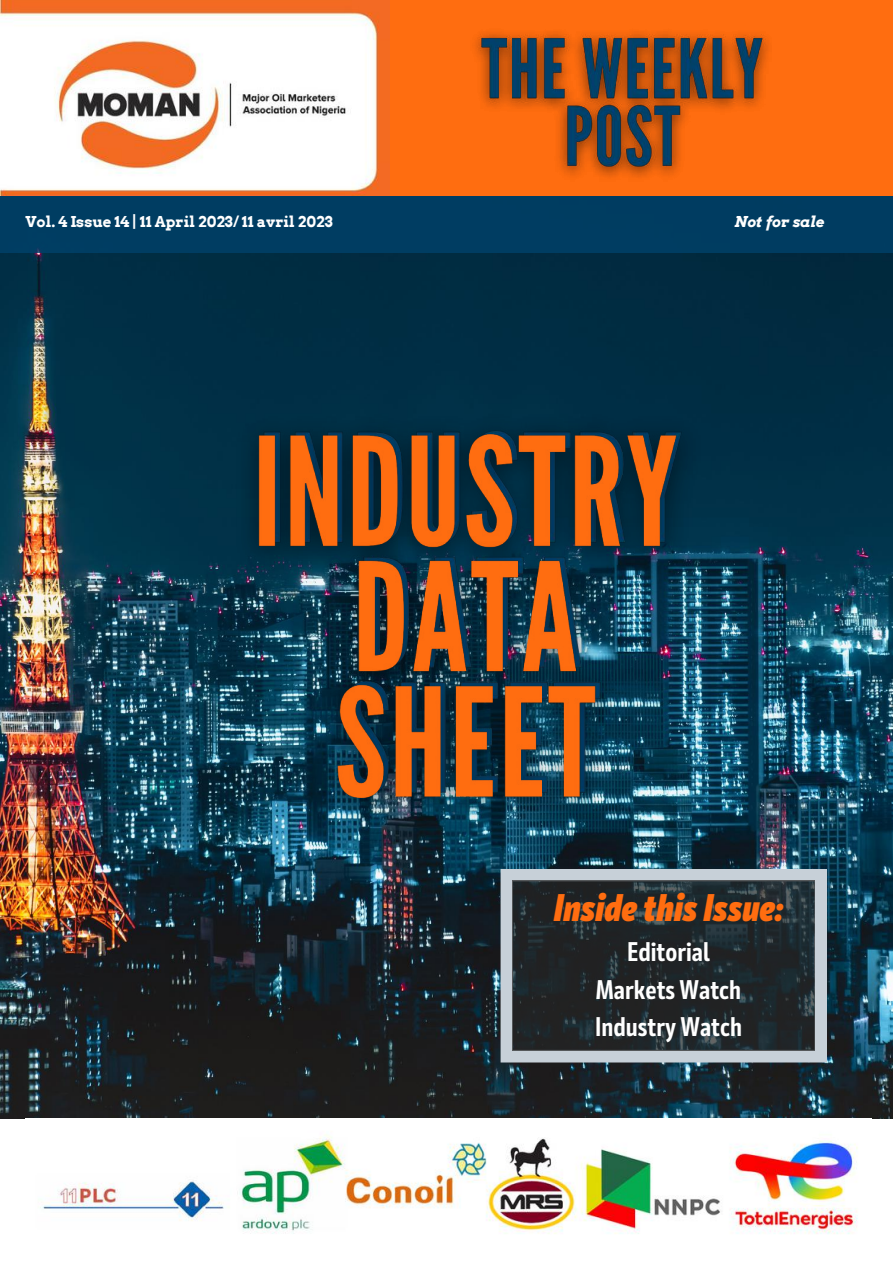
<style>
.page{position:relative;width:893px;height:1264px;background:#fff}
.page>*{position:absolute;margin:0;border:0;box-sizing:border-box;transform-origin:0 0}
.t1{font:italic 900 38.4px "Mozer";color:#ff6d10}
.t2{font:700 27px/37px "Mozer";color:#fff;text-align:center}
.t3{font:700 15px "Arvo";color:#fff}
.t4{font:italic 700 15px "Arvo";color:#fff}
</style>
<div class="page">
<img style="left:0;top:253px;width:892px;height:865px">
<div style="left:500px;top:869px;width:327px;height:193px;background:#c7d0d8"></div>
<img style="left:0;top:0;width:391px;height:195px">
<svg style="left:512px;top:880px;width:302px;height:170px;background:#22282c"></svg>
<div style="left:0;top:196px;width:892px;height:57px;background:#003d62"></div>
<div style="left:391px;top:0;width:501px;height:196px;background:#ff6d10"></div>
<img style="left:40px;top:1134px;width:818px;height:100px">
<img style="left:216px;top:375px;width:500px;height:503px">
<img style="left:475px;top:32px;width:294px;height:146px">
<p class="t3" style="left:25px;top:212px;width:308px">Vol. 4 Issue 14 | 11 April 2023/ 11 avril 2023</p>
<p class="t4" style="left:734px;top:212px;width:91px">Not for sale</p>
<h1 class="t1" style="left:554px;top:885px;width:231px">Inside thisIssue:</h1>
<h2 class="t2" style="left:595px;top:934px;width:149px">Editorial<br>Markets Watch<br>Industry Watch</h2>
</div>
